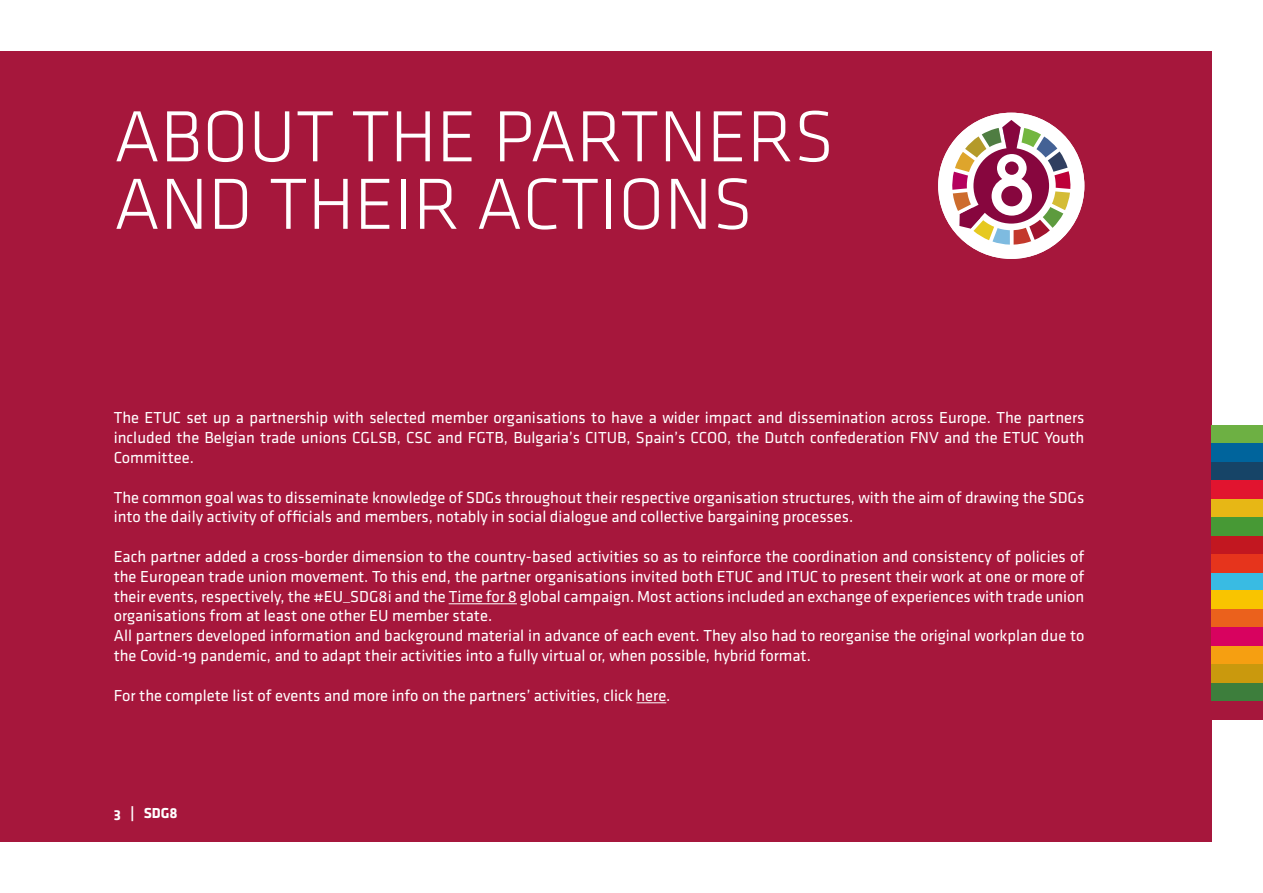
<style>
.page{position:relative;width:1263px;height:893px;background:#fff}
.page>*{position:absolute;margin:0;border:0;box-sizing:border-box;transform-origin:0 0}
.t1{font:75px/67.5px "Klavika Light OSF";color:#fff}
.t2{font:16.5px/19.8px "Klavika Regular OSF";color:#fff}
.t3{font:15px "Klavika Bold OSF";color:#fff}
</style>
<div class="page">
<div style="left:0;top:51px;width:1212px;height:791px;background:#a6173c"></div>
<div style="left:1212px;top:425px;width:51px;height:19px;background:#6db043"></div>
<div style="left:1212px;top:462px;width:51px;height:18px;background:#164467"></div>
<div style="left:1212px;top:499px;width:51px;height:18px;background:#e7b715"></div>
<div style="left:1212px;top:535px;width:51px;height:19px;background:#c21720"></div>
<div style="left:1212px;top:572px;width:51px;height:19px;background:#39bbe3"></div>
<div style="left:1212px;top:646px;width:51px;height:18px;background:#f69f11"></div>
<div style="left:1212px;top:609px;width:51px;height:18px;background:#eb611c"></div>
<div style="left:1212px;top:683px;width:51px;height:18px;background:#3d7e3c"></div>
<div style="left:1212px;top:444px;width:51px;height:18px;background:#00649c"></div>
<div style="left:1212px;top:480px;width:51px;height:19px;background:#e1142f"></div>
<div style="left:1212px;top:517px;width:51px;height:18px;background:#479935"></div>
<div style="left:1212px;top:554px;width:51px;height:18px;background:#e6341c"></div>
<div style="left:1212px;top:591px;width:51px;height:18px;background:#f9c400"></div>
<div style="left:1212px;top:664px;width:51px;height:19px;background:#ca990d"></div>
<div style="left:1212px;top:627px;width:51px;height:19px;background:#d8025f"></div>
<div style="left:1212px;top:701px;width:51px;height:18px;background:#a6173c"></div>
<hr style="left:449px;top:603px;width:68px;height:1px;background:#fff">
<hr style="left:636px;top:702px;width:30px;height:1px;background:#fff">
<svg style="left:938px;top:113px;width:146px;height:146px"></svg>
<h1 class="t1" style="left:114px;top:104px;width:722px">ABOUT THE PARTNERS<br>AND THEIR ACTIONS</h1>
<p class="t2" style="left:114px;top:408px;width:972px;text-align:justify">The ETUC set up a partnership with selected member organisations to have a wider impact and dissemination across Europe. The partners included the Belgian trade unions CGLSB, CSC and FGTB, Bulgaria’s CITUB, Spain’s CCOO, the Dutch confederation FNV and the ETUC Youth Committee.</p>
<p class="t2" style="left:114px;top:487px;width:972px">The common goal was to disseminate knowledge of SDGs throughout their respective organisation structures, with the aim of drawing the SDGs into the daily activity of officials and members, notably in social dialogue and collective bargaining processes.</p>
<p class="t2" style="left:114px;top:547px;width:972px">Each partner added a cross-border dimension to the country-based activities so as to reinforce the coordination and consistency of policies of the European trade union movement. To this end, the partner organisations invited both ETUC and ITUC to present their work at one or more of their events, respectively, the #EU_SDG8i and the Time for 8 global campaign. Most actions included an exchange of experiences with trade union organisations from at least one other EU member state.<br>All partners developed information and background material in advance of each event. They also had to reorganise the original workplan due to the Covid-19 pandemic, and to adapt their activities into a fully virtual or, when possible, hybrid format.</p>
<p class="t2" style="left:114px;top:685px;width:558px">For the complete list of events and more info on the partners’ activities, click here.</p>
<p class="t3" style="left:114px;top:805px;width:65px">3 | SDG8</p>
</div>
